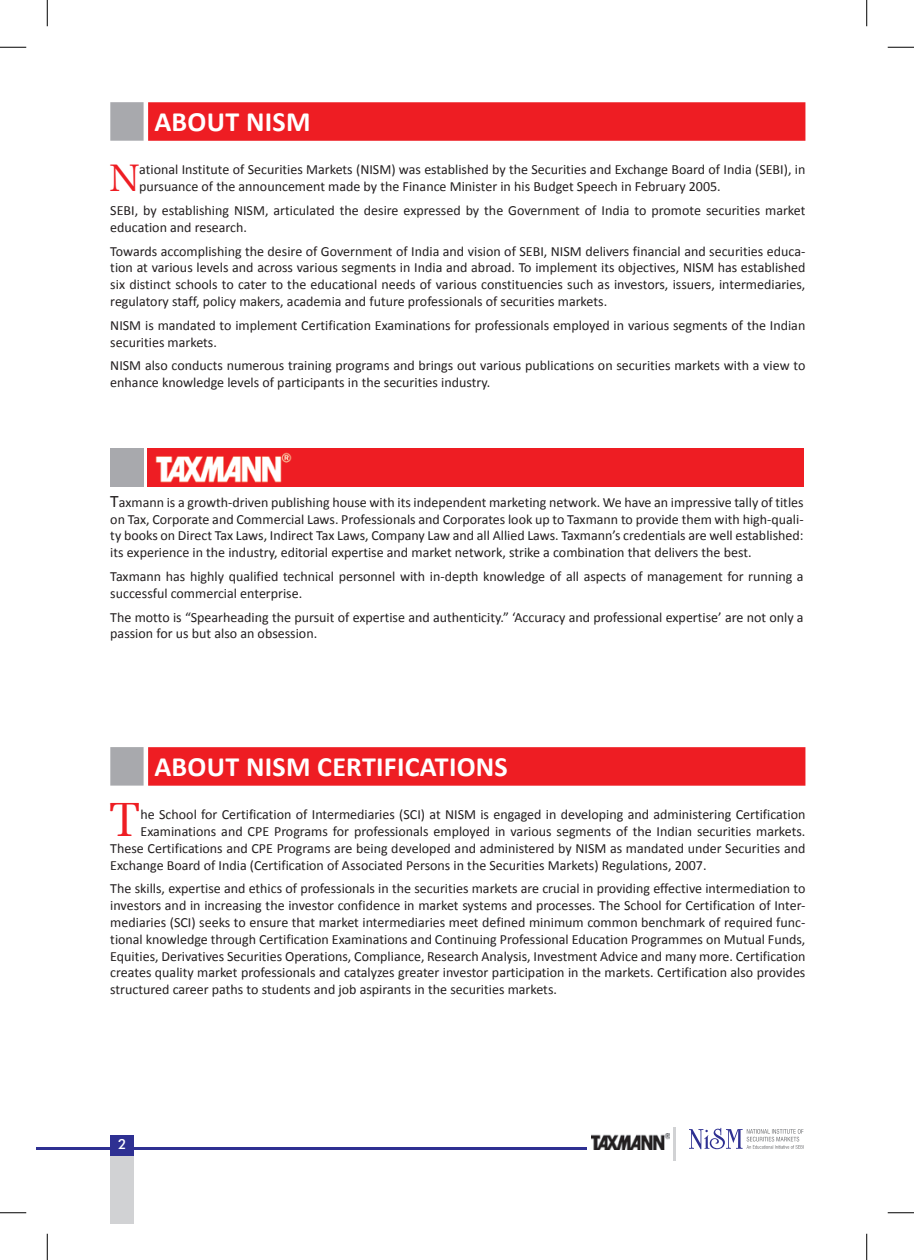
<style>
.page{position:relative;width:914px;height:1260px;background:#fff}
.page>*{position:absolute;margin:0;border:0;box-sizing:border-box;transform-origin:0 0}
.t1{font:48.12px "Zapf Elliptical 711 BT";color:#ee1d23}
.t2{font:38.5px "Zapf Elliptical 711 BT";color:#ee1d23}
.t3{font:700 28px "Calibri";letter-spacing:.01em;color:#fff}
.t4{font:14px/16.8px "Calibri";color:#231f20}
.t5{font:500 14px "Futura BT";color:#fff}
.s1{font-size:17.5px}
</style>
<div class="page">
<hr style="left:37px;top:1147px;width:550px;height:3px;background:#2e3092">
<div style="left:110px;top:1135px;width:24px;height:88px;background:#d1d2d4"></div>
<hr style="left:673px;top:1128px;width:2px;height:33px;background:#d1d2d4">
<div style="left:110px;top:1135px;width:24px;height:20px;background:#2e3092"></div>
<svg style="left:689px;top:1128px;width:114px;height:21px"></svg>
<img style="left:591px;top:1134px;width:78px;height:16px">
<div style="left:147px;top:449px;width:656px;height:38px;background:#ee1d23"></div>
<div style="left:110px;top:449px;width:34px;height:38px;background:#a8a9ad"></div>
<div style="left:110px;top:102px;width:34px;height:39px;background:#a8a9ad"></div>
<div style="left:148px;top:102px;width:657px;height:39px;background:#ee1d23"></div>
<div style="left:110px;top:747px;width:34px;height:39px;background:#a8a9ad"></div>
<div style="left:148px;top:747px;width:657px;height:39px;background:#ee1d23"></div>
<img style="left:155px;top:452px;width:137px;height:31px">
<svg style="left:0;top:47px;width:26px;height:1px"></svg>
<svg style="left:887px;top:47px;width:27px;height:1px"></svg>
<svg style="left:0;top:1212px;width:26px;height:1px"></svg>
<svg style="left:887px;top:1212px;width:27px;height:1px"></svg>
<svg style="left:47px;top:0;width:1px;height:26px"></svg>
<svg style="left:47px;top:1234px;width:1px;height:26px"></svg>
<svg style="left:866px;top:0;width:1px;height:26px"></svg>
<svg style="left:866px;top:1234px;width:1px;height:26px"></svg>
<h3 class="t3" style="left:154px;top:104px;width:157px">ABOUT NISM</h3>
<h2 class="t2" style="left:110px;top:155px;width:31px">N</h2>
<p class="t4" style="left:139px;top:161px;width:667px">ational Institute of Securities Markets (NISM) was established by the Securities and Exchange Board of India (SEBI), in pursuance of the announcement made by the Finance Minister in his Budget Speech in February 2005.</p>
<p class="t4" style="left:110px;top:202px;width:696px">SEBI, by establishing NISM, articulated the desire expressed by the Government of India to promote securities market education and research.</p>
<p class="t4" style="left:110px;top:243px;width:696px;text-align:justify">Towards accomplishing the desire of Government of India and vision of SEBI, NISM delivers financial and securities educa&shy;tion at various levels and across various segments in India and abroad. To implement its objectives, NISM has established six distinct schools to cater to the educational needs of various constituencies such as investors, issuers, intermediaries, regulatory staff, policy makers, academia and future professionals of securities markets.</p>
<p class="t4" style="left:110px;top:317px;width:696px">NISM is mandated to implement Certification Examinations for professionals employed in various segments of the Indian securities markets.</p>
<p class="t4" style="left:110px;top:357px;width:696px">NISM also conducts numerous training programs and brings out various publications on securities markets with a view to enhance knowledge levels of participants in the securities industry.</p>
<p class="t4" style="left:110px;top:494px;width:695px;text-align:justify"><span class="s1">T</span>axmann is a growth-driven publishing house with its independent marketing network. We have an impressive tally of titles on Tax, Corporate and Commercial Laws. Professionals and Corporates look up to Taxmann to provide them with high-quali&shy;ty books on Direct Tax Laws, Indirect Tax Laws, Company Law and all Allied Laws. Taxmann’s credentials are well established: its experience in the industry, editorial expertise and market network, strike a combination that delivers the best.</p>
<p class="t4" style="left:110px;top:568px;width:694px">Taxmann has highly qualified technical personnel with in-depth knowledge of all aspects of management for running a successful commercial enterprise.</p>
<p class="t4" style="left:110px;top:609px;width:694px">The motto is “Spearheading the pursuit of expertise and authenticity.” ‘Accuracy and professional expertise’ are not only a passion for us but also an obsession.</p>
<h3 class="t3" style="left:154px;top:749px;width:355px">ABOUT NISM CERTIFICATIONS</h3>
<h1 class="t1" style="left:109px;top:791px;width:33px">T</h1>
<p class="t4" style="left:140px;top:806px;width:666px">he School for Certification of Intermediaries (SCI) at NISM is engaged in developing and administering Certification</p>
<p class="t4" style="left:140px;top:823px;width:666px">Examinations and CPE Programs for professionals employed in various segments of the Indian securities markets.</p>
<p class="t4" style="left:110px;top:840px;width:696px">These Certifications and CPE Programs are being developed and administered by NISM as mandated under Securities and</p>
<p class="t4" style="left:110px;top:857px;width:597px">Exchange Board of India (Certification of Associated Persons in the Securities Markets) Regulations, 2007.</p>
<p class="t4" style="left:110px;top:880px;width:696px;text-align:justify">The skills, expertise and ethics of professionals in the securities markets are crucial in providing effective intermediation to investors and in increasing the investor confidence in market systems and processes. The School for Certification of Inter&shy;mediaries (SCI) seeks to ensure that market intermediaries meet defined minimum common benchmark of required func&shy;tional knowledge through Certification Examinations and Continuing Professional Education Programmes on Mutual Funds, Equities, Derivatives Securities Operations, Compliance, Research Analysis, Investment Advice and many more. Certification creates quality market professionals and catalyzes greater investor participation in the markets. Certification also provides structured career paths to students and job aspirants in the securities markets.</p>
<p class="t5" style="left:118px;top:1136px;width:10px">2</p>
</div>
